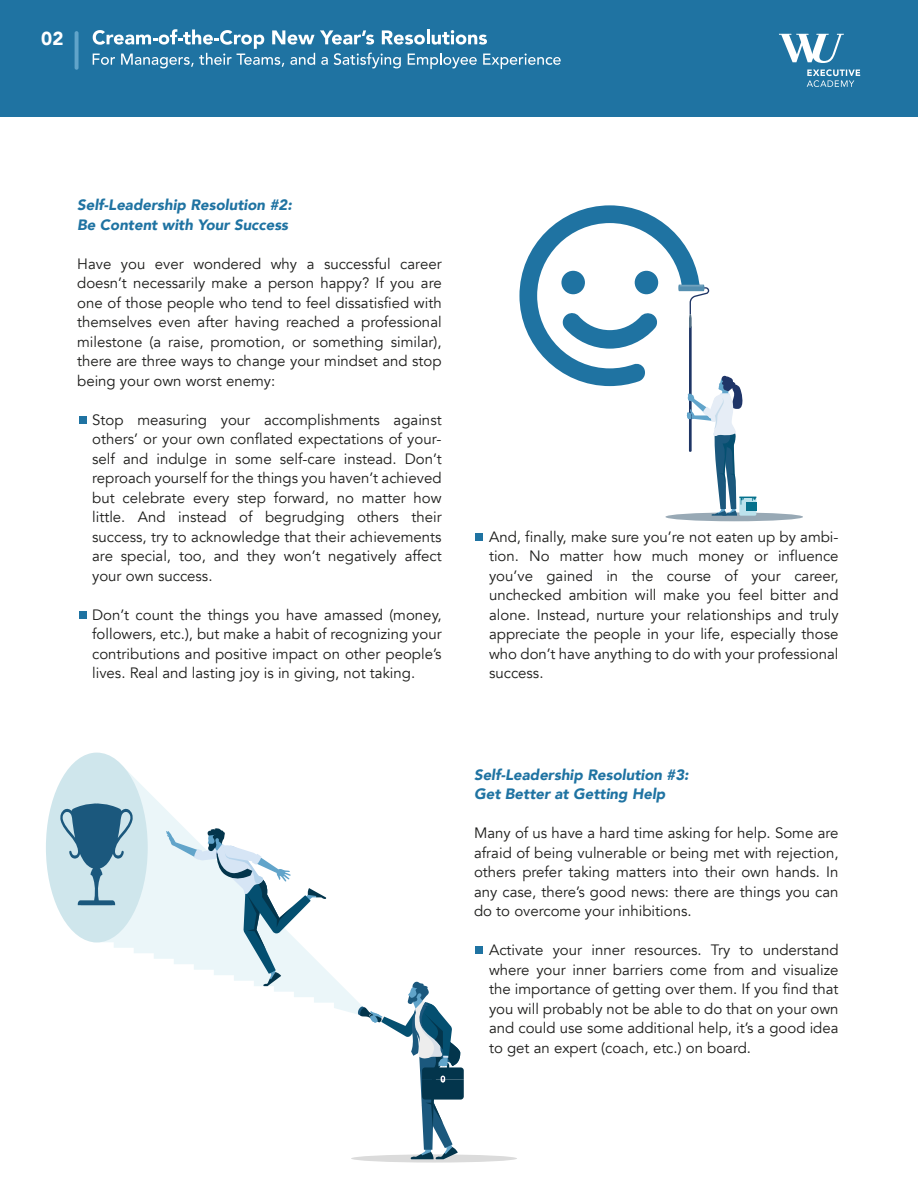
<style>
.page{position:relative;width:918px;height:1188px;background:#fff}
.page>*{position:absolute;margin:0;border:0;box-sizing:border-box;transform-origin:0 0}
.t1{font:900 18.75px "Avenir";color:#fff}
.t2{font:15px/19.5px "Avenir";color:#1d1d1b;text-align:justify}
.t3{font:italic 900 15px/19.5px "Avenir";color:#1f73a2}
</style>
<div class="page">
<div style="left:0;top:0;width:918px;height:116px;background:#1f73a2"></div>
<svg style="left:779px;top:34px;width:81px;height:53px"></svg>
<svg style="left:75px;top:31px;width:4px;height:39px"></svg>
<svg style="left:93px;top:29px;width:468px;height:40px"></svg>
<div style="left:80px;top:417px;width:7px;height:7px;background:#1f73a2"></div>
<div style="left:80px;top:611px;width:7px;height:7px;background:#1f73a2"></div>
<div style="left:476px;top:533px;width:7px;height:7px;background:#1f73a2"></div>
<div style="left:665px;top:512px;width:138px;height:9px;background:#98a9b5;border-radius:50%"></div>
<svg style="left:519px;top:205px;width:237px;height:311px"></svg>
<div style="left:476px;top:946px;width:7px;height:7px;background:#1f73a2"></div>
<svg style="left:93px;top:792px;width:265px;height:222px"></svg>
<svg style="left:351px;top:1154px;width:166px;height:9px"></svg>
<svg style="left:358px;top:981px;width:106px;height:178px"></svg>
<svg style="left:46px;top:753px;width:102px;height:189px;background:#bad3dd"></svg>
<svg style="left:166px;top:827px;width:160px;height:159px"></svg>
<p class="t1" style="left:41px;top:23px;width:24px">02</p>
<p class="t3" style="left:77px;top:195px;width:216px">Self-Leadership Resolution #2:<br>Be Content with Your Success</p>
<p class="t2" style="left:77px;top:254px;width:366px">Have you ever wondered why a successful career doesn’t necessarily make a person happy? If you are one of those people who tend to feel dissatisfied with themselves even after having reached a professional milestone (a raise, promotion, or something similar), there are three ways to change your mindset and stop being your own worst enemy:</p>
<p class="t2" style="left:92px;top:410px;width:351px">Stop measuring your accomplishments against others’ or your own conflated expectations of your&shy;self and indulge in some self-care instead. Don’t reproach yourself for the things you haven’t achieved but celebrate every step forward, no matter how little. And instead of begrudging others their success, try to acknowledge that their achievements are special, too, and they won’t negatively affect your own success.</p>
<p class="t2" style="left:92px;top:605px;width:351px">Don’t count the things you have amassed (money, followers, etc.), but make a habit of recognizing your contributions and positive impact on other people’s lives. Real and lasting joy is in giving, not taking.</p>
<p class="t2" style="left:489px;top:527px;width:351px">And, finally, make sure you’re not eaten up by ambi&shy;tion. No matter how much money or influence you’ve gained in the course of your career, unchecked ambition will make you feel bitter and alone. Instead, nurture your relationships and truly appreciate the people in your life, especially those who don’t have anything to do with your professional success.</p>
<p class="t3" style="left:474px;top:765px;width:216px">Self-Leadership Resolution #3:<br>Get Better at Getting Help</p>
<p class="t2" style="left:474px;top:824px;width:366px">Many of us have a hard time asking for help. Some are afraid of being vulnerable or being met with rejection, others prefer taking matters into their own hands. In any case, there’s good news: there are things you can do to overcome your inhibitions.</p>
<p class="t2" style="left:489px;top:941px;width:351px">Activate your inner resources. Try to understand where your inner barriers come from and visualize the importance of getting over them. If you find that you will probably not be able to do that on your own and could use some additional help, it’s a good idea to get an expert (coach, etc.) on board.</p>
</div>
